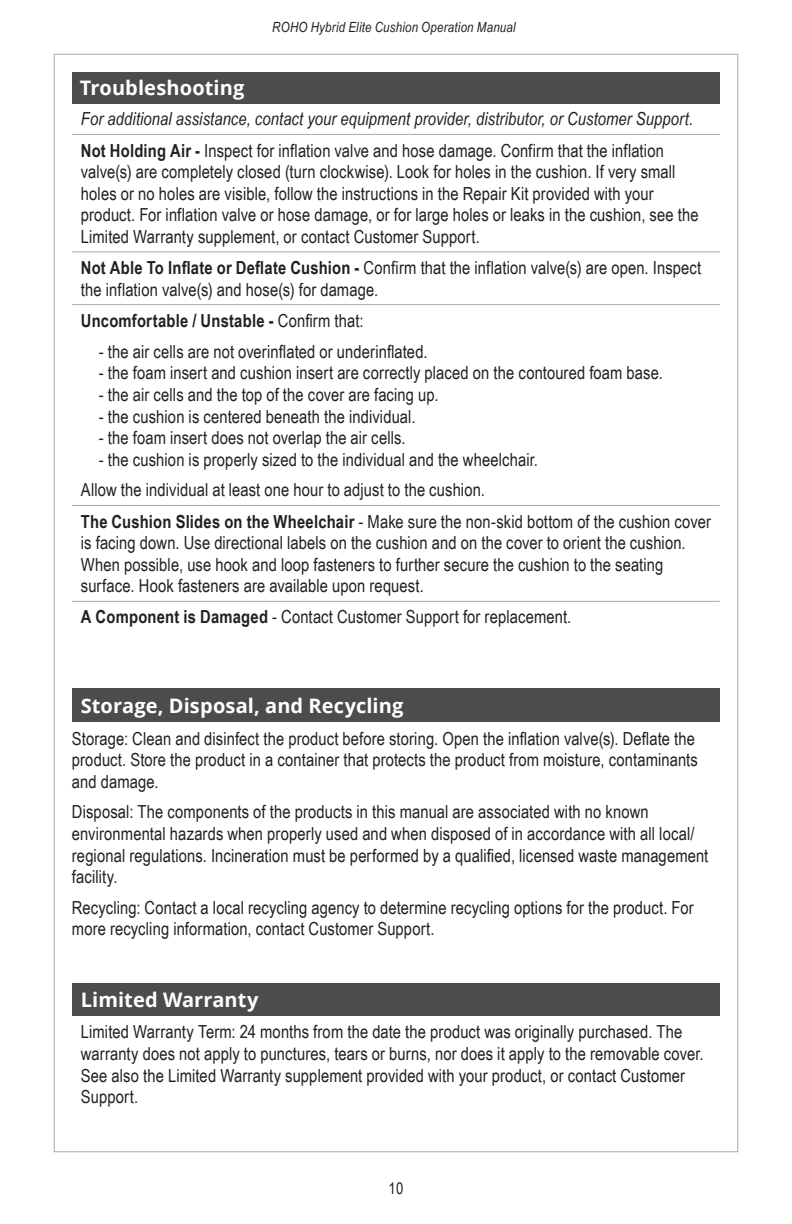
<style>
.page{position:relative;width:792px;height:1224px;background:#fff}
.page>*{position:absolute;margin:0;border:0;box-sizing:border-box;transform-origin:0 0}
.t1{font:700 20px "Open Sans";letter-spacing:.005em;color:#fff}
.t2{font:18px/21.6px "Arial Narrow";letter-spacing:.005em;color:#231f20}
.t3{font:italic 18px/31.2px "Arial Narrow";letter-spacing:.005em;color:#231f20}
.t4{font:700 18px "Arial Narrow";letter-spacing:.015em;color:#231f20}
.t5{font:16px "Arial Narrow";color:#231f20}
.t6{font:italic 14px "Arial Narrow";letter-spacing:.015em;color:#231f20}
.s1{font-weight:700;font-style:normal}
.s2{font-style:normal}
.s3{font-weight:700}
.s4{font-weight:400}
</style>
<div class="page">
<div style="left:72px;top:689px;width:648px;height:33px;background:#4b4c4d"></div>
<div style="left:72px;top:983px;width:648px;height:33px;background:#4b4c4d"></div>
<div style="left:72px;top:72px;width:648px;height:31px;background:#4b4c4d"></div>
<hr style="left:72px;top:134px;width:648px;height:1px;background:#a8a9ad">
<hr style="left:72px;top:252px;width:648px;height:1px;background:#a8a9ad">
<hr style="left:72px;top:304px;width:648px;height:1px;background:#a8a9ad">
<hr style="left:72px;top:505px;width:648px;height:1px;background:#a8a9ad">
<hr style="left:72px;top:601px;width:648px;height:1px;background:#a8a9ad">
<p class="t6" style="left:272px;top:17px;width:245px">ROHO Hybrid Elite Cushion Operation Manual</p>
<p class="t1" style="left:80px;top:74px;width:166px">Troubleshooting</p>
<p class="t3" style="left:81px;top:103px;width:614px">For additional assistance, contact your equipment provider, distributor, or Customer Support.<br><span class="s1">Not Holding Air -</span> <span class="s2">Inspect for inflation valve and hose damage. Confirm that the inflation</span></p>
<p class="t2" style="left:81px;top:160px;width:619px">valve(s) are completely closed (turn clockwise). Look for holes in the cushion. If very small holes or no holes are visible, follow the instructions in the Repair Kit provided with your product. For inflation valve or hose damage, or for large holes or leaks in the cushion, see the Limited Warranty supplement, or contact Customer Support.</p>
<p class="t2" style="left:81px;top:256px;width:622px"><span class="s3">Not Able To Inflate or Deflate Cushion -</span> Confirm that the inflation valve(s) are open. Inspect the inflation valve(s) and hose(s) for damage.</p>
<p class="t4" style="left:81px;top:307px;width:284px">Uncomfortable / Unstable - <span class="s4">Confirm that:</span></p>
<p class="t2" style="left:99px;top:340px;width:330px">- the air cells are not overinflated or underinflated.</p>
<p class="t2" style="left:99px;top:362px;width:566px">- the foam insert and cushion insert are correctly placed on the contoured foam base.</p>
<p class="t2" style="left:99px;top:383px;width:341px">- the air cells and the top of the cover are facing up.</p>
<p class="t2" style="left:99px;top:405px;width:318px">- the cushion is centered beneath the individual.</p>
<p class="t2" style="left:99px;top:426px;width:308px">- the foam insert does not overlap the air cells.</p>
<p class="t2" style="left:81px;top:443px;width:632px;line-height:30.8px;text-indent:18px">- the cushion is properly sized to the individual and the wheelchair.<br>Allow the individual at least one hour to adjust to the cushion.<br><span class="s3">The Cushion Slides on the Wheelchair</span> - Make sure the non-skid bottom of the cushion cover</p>
<p class="t2" style="left:81px;top:531px;width:606px">is facing down. Use directional labels on the cushion and on the cover to orient the cushion.<br>When possible, use hook and loop fasteners to further secure the cushion to the seating surface. Hook fasteners are available upon request.</p>
<p class="t2" style="left:81px;top:606px;width:492px"><span class="s3">A Component is Damaged</span> - Contact Customer Support for replacement.</p>
<p class="t1" style="left:81px;top:692px;width:324px">Storage, Disposal, and Recycling</p>
<p class="t2" style="left:72px;top:727px;width:628px">Storage: Clean and disinfect the product before storing. Open the inflation valve(s). Deflate the product. Store the product in a container that protects the product from moisture, contaminants and damage.</p>
<p class="t2" style="left:72px;top:801px;width:638px">Disposal: The components of the products in this manual are associated with no known environmental hazards when properly used and when disposed of in accordance with all local/ regional regulations. Incineration must be performed by a qualified, licensed waste management facility.</p>
<p class="t2" style="left:72px;top:896px;width:623px">Recycling: Contact a local recycling agency to determine recycling options for the product. For more recycling information, contact Customer Support.</p>
<p class="t1" style="left:81px;top:986px;width:179px">Limited Warranty</p>
<p class="t2" style="left:81px;top:1021px;width:624px">Limited Warranty Term: 24 months from the date the product was originally purchased. The warranty does not apply to punctures, tears or burns, nor does it apply to the removable cover.<br>See also the Limited Warranty supplement provided with your product, or contact Customer Support.</p>
<p class="t5" style="left:389px;top:1176px;width:16px">10</p>
</div>
